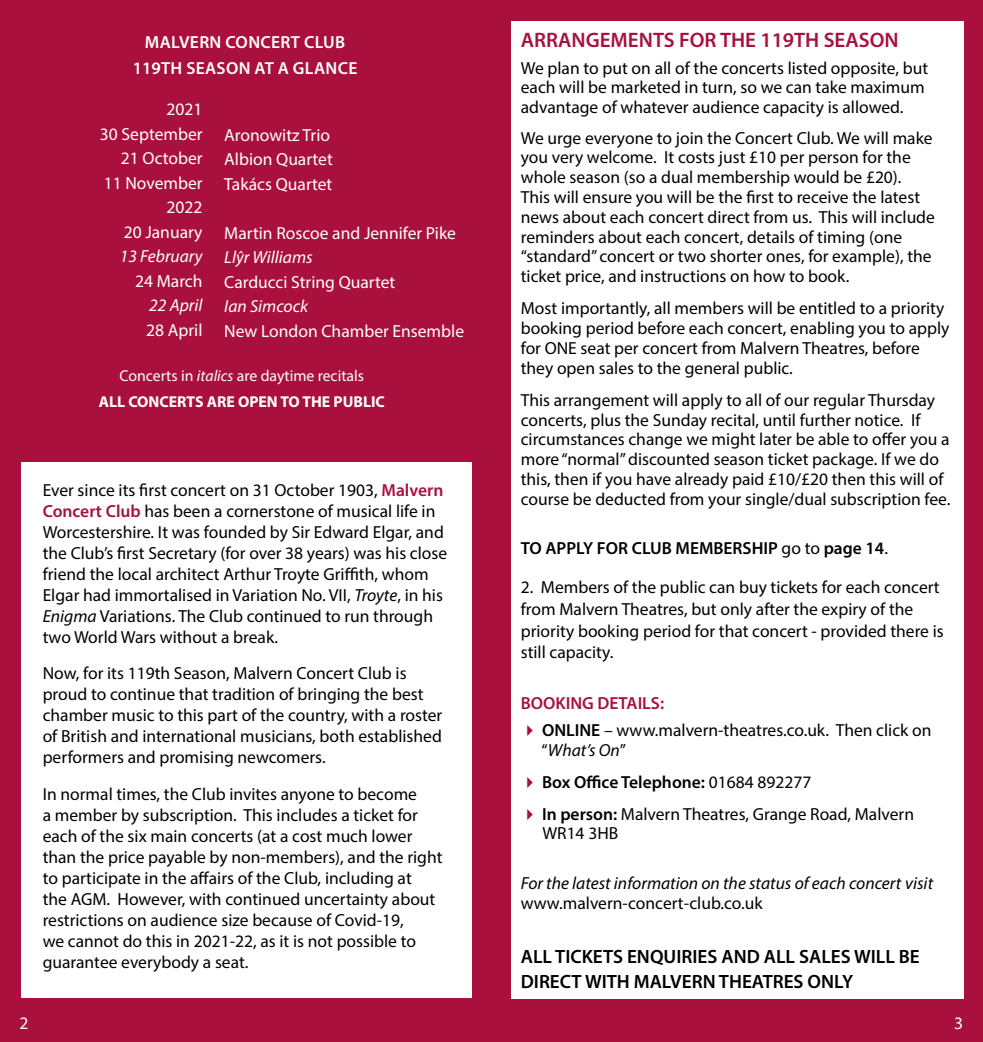
<style>
.page{position:relative;width:983px;height:1042px;background:#fff}
.page>*{position:absolute;margin:0;border:0;box-sizing:border-box;transform-origin:0 0}
.t1{font:600 21px "Myriad Pro";color:#a9103d}
.t2{font:600 19.25px/25px "Myriad Pro";color:#000}
.t3{font:17.5px/19.8px "Myriad Pro";color:#000}
.t4{font:17.5px/24.5px "Myriad Pro";color:#fff;text-align:right}
.t5{font:600 17.5px "Myriad Pro";color:#000}
.t6{font:italic 17.5px "Myriad Pro";color:#000}
.t7{font:italic 17.5px "Myriad Pro";color:#fff}
.t8{font:600 17.5px/25.9px "Myriad Pro";letter-spacing:.02em;color:#fff;text-align:center}
.t9{font:600 17.5px "Myriad Pro";color:#a9103d}
.t10{font:700 15.75px/25.2px "Myriad Pro";color:#fff;text-align:center}
.s1{font-weight:400}
.s2{font-weight:400;font-style:italic}
.s3{font-weight:600;color:#a9103d}
.s4{font-style:italic}
.s5{color:#a9103d}
.s6{font-weight:600}
</style>
<div class="page">
<div style="left:0;top:0;width:982px;height:1042px;background:#a9103d"></div>
<div style="left:21px;top:462px;width:450px;height:535px;background:#fff"></div>
<div style="left:510px;top:21px;width:453px;height:977px;background:#fff"></div>
<p class="t8" style="left:133px;top:29px;width:226px">MALVERN CONCERT CLUB<br>119TH SEASON AT A GLANCE</p>
<p class="t4" style="left:100px;top:97px;width:104px">2021<br>30 September<br>21 October<br>11 November<br>2022<br>20 January</p>
<p class="t7" style="left:120px;top:245px;width:84px">13 February</p>
<p class="t4" style="left:135px;top:268px;width:69px">24 March</p>
<p class="t7" style="left:149px;top:294px;width:55px">22 April</p>
<p class="t4" style="left:146px;top:317px;width:58px">28 April</p>
<p class="t4" style="left:224px;top:122px;width:110px;text-align:left">Aronowitz Trio<br>Albion Quartet<br>Takács Quartet</p>
<p class="t4" style="left:224px;top:220px;width:233px">Martin Roscoe and Jennifer Pike</p>
<p class="t7" style="left:224px;top:247px;width:90px">Llŷr Williams</p>
<p class="t4" style="left:224px;top:269px;width:172px">Carducci String Quartet</p>
<p class="t7" style="left:224px;top:296px;width:85px">Ian Simcock</p>
<p class="t4" style="left:224px;top:318px;width:241px">New London Chamber Ensemble</p>
<p class="t10" style="left:99px;top:363px;width:287px"><span class="s1">Concerts in</span> <span class="s2">italics</span> <span class="s1">are daytime recitals<br></span>ALL CONCERTS ARE OPEN TO THE PUBLIC</p>
<p class="t3" style="left:43px;top:479px;width:406px;line-height:21px">Ever since its first concert on 31 October 1903, <span class="s3">Malvern Concert Club</span> has been a cornerstone of musical life in Worcestershire. It was founded by Sir Edward Elgar, and the Club’s first Secretary (for over 38 years) was his close friend the local architect Arthur Troyte Griffith, whom Elgar had immortalised in Variation No. VII, <span class="s4">Troyte</span>, in his <span class="s4">Enigma</span> Variations. The Club continued to run through two World Wars without a break.</p>
<p class="t3" style="left:43px;top:663px;width:401px;line-height:21px">Now, for its 119th Season, Malvern Concert Club is proud to continue that tradition of bringing the best chamber music to this part of the country, with a roster of British and international musicians, both established performers and promising newcomers.</p>
<p class="t3" style="left:43px;top:783px;width:401px;line-height:21px">In normal times, the Club invites anyone to become<br>a member by subscription. This includes a ticket for each of the six main concerts (at a cost much lower than the price payable by non-members), and the right to participate in the affairs of the Club, including at<br>the AGM. However, with continued uncertainty about restrictions on audience size because of Covid-19,<br>we cannot do this in 2021-22, as it is not possible to guarantee everybody a seat.</p>
<p class="t1" style="left:520px;top:26px;width:379px">ARRANGEMENTS FOR THE 119TH SEASON</p>
<p class="t3" style="left:520px;top:58px;width:409px">We plan to put on all of the concerts listed opposite, but each will be marketed in turn, so we can take maximum advantage of whatever audience capacity is allowed.</p>
<p class="t3" style="left:520px;top:127px;width:415px">We urge everyone to join the Concert Club. We will make you very welcome. It costs just £10 per person for the whole season (so a dual membership would be £20).<br>This will ensure you will be the first to receive the latest news about each concert direct from us. This will include reminders about each concert, details of timing (one “standard” concert or two shorter ones, for example), the ticket price, and instructions on how to book.</p>
<p class="t3" style="left:520px;top:298px;width:430px">Most importantly, all members will be entitled to a priority booking period before each concert, enabling you to apply for ONE seat per concert from Malvern Theatres, before they open sales to the general public.</p>
<p class="t3" style="left:520px;top:390px;width:431px">This arrangement will apply to all of our regular Thursday concerts, plus the Sunday recital, until further notice. If circumstances change we might later be able to offer you a more “normal” discounted season ticket package. If we do this, then if you have already paid £10/£20 then this will of course be deducted from your single/dual subscription fee.</p>
<p class="t5" style="left:520px;top:537px;width:368px">TO APPLY FOR CLUB MEMBERSHIP <span class="s1">go to</span> page 14<span class="s1">.</span></p>
<p class="t3" style="left:520px;top:576px;width:424px;line-height:21.5px">2. Members of the public can buy tickets for each concert from Malvern Theatres, but only after the expiry of the priority booking period for that concert - provided there is still capacity.</p>
<p class="t9" style="left:520px;top:692px;width:145px">BOOKING DETAILS:</p>
<p class="t3" style="left:541px;top:720px;width:391px;text-indent:-21px"><span class="s5">✔</span> <span class="s6">ONLINE</span> – www.malvern-theatres.co.uk. Then click on “<span class="s4">What’s On</span>”</p>
<p class="t5" style="left:520px;top:771px;width:292px"><span class="s5">✔</span> Box Office Telephone: <span class="s1">01684 892277</span></p>
<p class="t3" style="left:542px;top:803px;width:373px;text-indent:-22px"><span class="s5">✔</span> <span class="s6">In person:</span> Malvern Theatres, Grange Road, Malvern<br>WR14 3HB</p>
<p class="t6" style="left:520px;top:872px;width:414px">For the latest information on the status of each concert visit</p>
<p class="t3" style="left:520px;top:892px;width:243px">www.malvern-concert-club.co.uk</p>
<p class="t2" style="left:520px;top:944px;width:400px">ALL TICKETS ENQUIRIES AND ALL SALES WILL BE<br>DIRECT WITH MALVERN THEATRES ONLY</p>
<p class="t4" style="left:20px;top:1011px;width:10px">2</p>
<p class="t4" style="left:953px;top:1011px;width:10px">3</p>
</div>
